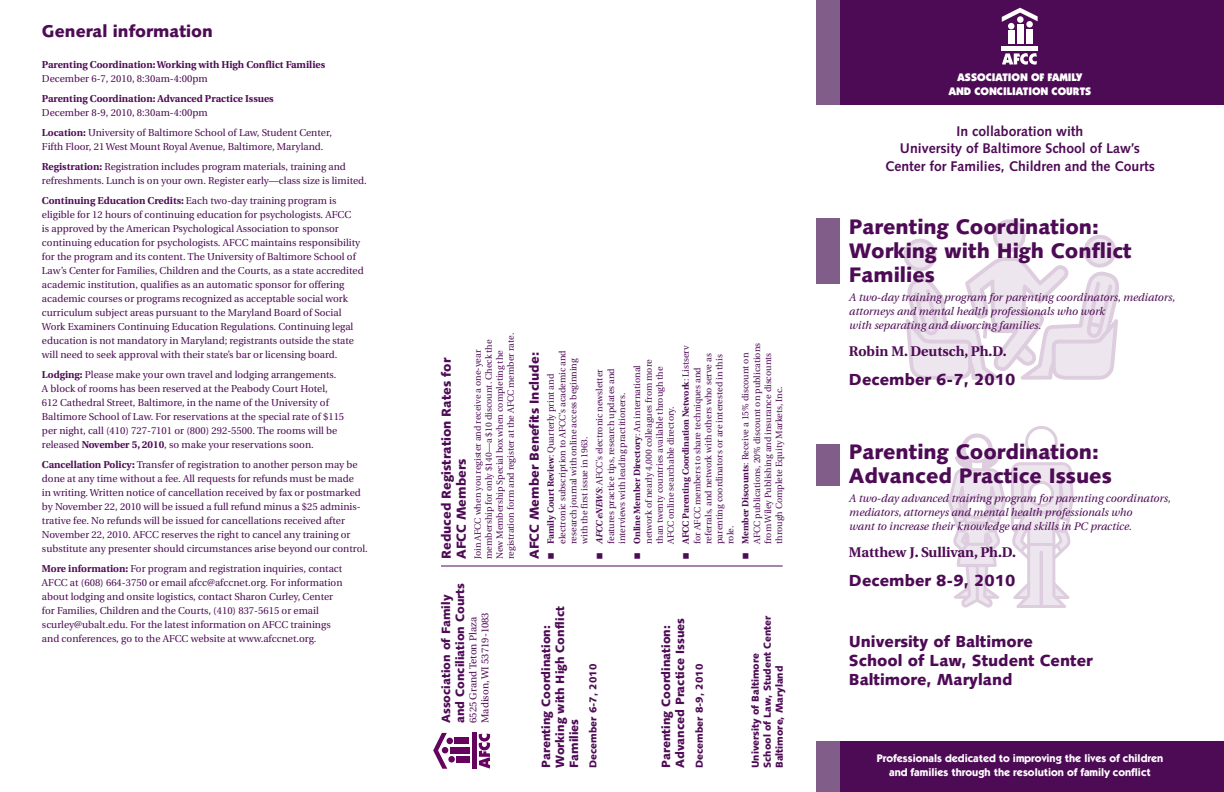
<style>
.page{position:relative;width:1224px;height:792px;background:#fff}
.page>*{position:absolute;margin:0;border:0;box-sizing:border-box;transform-origin:0 0}
.t1{font:900 21px/24px "Syntax";color:#4e0b55}
.t2{font:900 17px "Syntax";color:#4e0b55}
.t3{font:900 16px/19px "Syntax";color:#4e0b55}
.t4{font:700 14px/18px "Syntax";color:#4e0b55;text-align:center}
.t5{font:700 14px "Utopia";color:#4e0b55}
.t6{font:900 13px/15px "Syntax";color:#4e0b55}
.t7{font:900 12px/14px "Syntax";color:#4e0b55}
.t8{font:italic 11px/14px "Utopia";color:#4e0b55}
.t9{font:700 11px/14px "Itc Kabel";color:#fff;text-align:center}
.t10{font:900 11px/14px "Itc Kabel";color:#fff;text-align:center}
.t11{font:10px/14px "Utopia";color:#4e0b55}
.t12{font:700 10px "Utopia";color:#4e0b55}
.t13{font:900 10px/12px "Syntax";color:#4e0b55}
.t14{font:9px/11.2px "Utopia";color:#4e0b55}
.s1{font-weight:700}
.s2{font-weight:700;font-style:italic}
</style>
<div class="page">
<svg style="left:948px;top:426px;width:126px;height:182px"></svg>
<svg style="left:904px;top:219px;width:215px;height:161px"></svg>
<div style="left:816px;top:0;width:408px;height:105px;background:#4e0b55"></div>
<div style="left:816px;top:218px;width:24px;height:66px;background:#805e89"></div>
<div style="left:816px;top:444px;width:24px;height:42px;background:#805e89"></div>
<div style="left:816px;top:0;width:24px;height:105px;background:#805e89"></div>
<div style="left:816px;top:741px;width:408px;height:51px;background:#4e0b55"></div>
<div style="left:816px;top:741px;width:24px;height:51px;background:#805e89"></div>
<hr style="left:472px;top:733px;width:4px;height:36px;background:#65035f">
<svg style="left:479px;top:734px;width:11px;height:35px"></svg>
<div style="left:450px;top:747px;width:19px;height:6px;background:#65035f"></div>
<div style="left:456px;top:756px;width:13px;height:7px;background:#65035f"></div>
<div style="left:454px;top:738px;width:15px;height:6px;background:#65035f"></div>
<svg style="left:433px;top:733px;width:20px;height:36px"></svg>
<div style="left:448px;top:756px;width:7px;height:7px;background:#65035f;border-radius:50%"></div>
<hr style="left:441px;top:566px;width:342px;height:1px;background:#4e0b55">
<div style="left:1002px;top:46px;width:36px;height:5px;background:#fff"></div>
<svg style="left:1002px;top:8px;width:36px;height:14px"></svg>
<svg style="left:1002px;top:53px;width:35px;height:12px"></svg>
<div style="left:1017px;top:24px;width:7px;height:20px;background:#fff"></div>
<div style="left:1008px;top:31px;width:7px;height:13px;background:#fff"></div>
<div style="left:1027px;top:29px;width:6px;height:15px;background:#fff"></div>
<div style="left:1017px;top:16px;width:7px;height:7px;background:#fff;border-radius:50%"></div>
<div style="left:1026px;top:21px;width:7px;height:7px;background:#fff;border-radius:50%"></div>
<div style="left:1008px;top:23px;width:7px;height:6px;background:#fff;border-radius:50%"></div>
<h2 class="t2" style="left:42px;top:24px;width:173px">General information</h2>
<p class="t12" style="left:42px;top:61px;width:285px">Parenting Coordination:Working with High Conflict Families</p>
<p class="t11" style="left:42px;top:73px;width:167px">December 6-7, 2010, 8:30am-4:00pm</p>
<p class="t12" style="left:42px;top:95px;width:233px">Parenting Coordination: Advanced Practice Issues</p>
<p class="t11" style="left:42px;top:104px;width:292px;line-height:20px">December 8-9, 2010, 8:30am-4:00pm<br><span class="s1">Location:</span> University of Baltimore School of Law, Student Center,</p>
<p class="t11" style="left:42px;top:138px;width:305px;line-height:20px">Fifth Floor, 21 West Mount Royal Avenue, Baltimore, Maryland.<br><span class="s1">Registration:</span> Registration includes program materials, training and</p>
<p class="t11" style="left:42px;top:172px;width:326px;line-height:20px">refreshments. Lunch is on your own. Register early—class size is limited.<br><span class="s1">Continuing Education Credits:</span> Each two-day training program is</p>
<p class="t11" style="left:42px;top:209px;width:323px">eligible for 12 hours of continuing education for psychologists. AFCC<br>is approved by the American Psychological Association to sponsor continuing education for psychologists. AFCC maintains responsibility for the program and its content. The University of Baltimore School of Law’s Center for Families, Children and the Courts, as a state accredited academic institution, qualifies as an automatic sponsor for offering academic courses or programs recognized as acceptable social work curriculum subject areas pursuant to the Maryland Board of Social Work Examiners Continuing Education Regulations. Continuing legal education is not mandatory in Maryland; registrants outside the state will need to seek approval with their state’s bar or licensing board.</p>
<p class="t11" style="left:42px;top:369px;width:304px"><span class="s1">Lodging:</span> Please make your own travel and lodging arrangements.<br>A block of rooms has been reserved at the Peabody Court Hotel, 612 Cathedral Street, Baltimore, in the name of the University of Baltimore School of Law. For reservations at the special rate of $115 per night, call (410) 727-7101 or (800) 292-5500. The rooms will be released <span class="s1">November 5, 2010</span>, so make your reservations soon.</p>
<p class="t11" style="left:42px;top:459px;width:327px"><span class="s1">Cancellation Policy:</span> Transfer of registration to another person may be done at any time without a fee. All requests for refunds must be made<br>in writing. Written notice of cancellation received by fax or postmarked by November 22, 2010 will be issued a full refund minus a $25 adminis&shy;trative fee. No refunds will be issued for cancellations received after November 22, 2010. AFCC reserves the right to cancel any training or substitute any presenter should circumstances arise beyond our control.</p>
<p class="t11" style="left:42px;top:563px;width:302px"><span class="s1">More information:</span> For program and registration inquiries, contact AFCC at (608) 664-3750 or email afcc@afccnet.org. For information about lodging and onsite logistics, contact Sharon Curley, Center for Families, Children and the Courts, (410) 837-5615 or email scurley@ubalt.edu. For the latest information on AFCC trainings and conferences, go to the AFCC website at www.afccnet.org.</p>
<h3 class="t6" style="left:440px;top:559px;width:203px;rotate:-90deg">Reduced Registration Rates for<br>AFCC Members</h3>
<p class="t14" style="left:473px;top:559px;width:227px;rotate:-90deg">Join AFCC when you register and receive a one-year membership for only $140—a $10 discount. Check the New Membership Special box when completing the registration form and register at the AFCC member rate.</p>
<h3 class="t6" style="left:528px;top:559px;width:208px;rotate:-90deg">AFCC Member Benefits Include:</h3>
<p class="t14" style="left:546px;top:544px;width:195px;text-indent:-15px;rotate:-90deg">■ <span class="s1">Family Court Review</span>: Quarterly print and electronic subscription to AFCC’s academic and research journal with online access beginning with the first issue in 1963.</p>
<p class="t14" style="left:681px;top:544px;width:200px;text-indent:-15px;rotate:-90deg">■ <span class="s1">AFCC Parenting Coordination Network</span>: Listserv for AFCC members to share techniques and referrals, and network with others who serve as parenting coordinators or are interested in this role.</p>
<p class="t14" style="left:741px;top:544px;width:203px;text-indent:-15px;rotate:-90deg">■ <span class="s1">Member Discounts</span>: Receive a 15% discount on AFCC publications, 20% discount on publications from Wiley Publishing and insurance discounts through Complete Equity Markets, Inc.</p>
<p class="t14" style="left:594px;top:544px;width:177px;text-align:justify;text-indent:-15px;rotate:-90deg">■ <span class="s2">AFCCeNEWS</span>: AFCC’s electronic newsletter features practice tips, research updates and interviews with leading practitioners.</p>
<p class="t14" style="left:632px;top:544px;width:186px;text-indent:-15px;rotate:-90deg">■ <span class="s1">Online Member Directory</span>: An international network of nearly 4,000 colleagues from more than twenty countries available through the AFCC online searchable directory.</p>
<p class="t7" style="left:440px;top:723px;width:141px;rotate:-90deg">Association of Family and Conciliation Courts</p>
<p class="t11" style="left:468px;top:723px;width:112px;line-height:12px;rotate:-90deg">6525 Grand Teton Plaza<br>Madison, WI 53719-1083</p>
<p class="t7" style="left:540px;top:768px;width:163px;rotate:-90deg">Parenting Coordination:<br>Working with High Conflict<br>Families</p>
<p class="t13" style="left:588px;top:768px;width:106px;rotate:-90deg">December 6-7, 2010</p>
<p class="t7" style="left:660px;top:768px;width:152px;rotate:-90deg">Parenting Coordination:<br>Advanced Practice Issues</p>
<p class="t13" style="left:694px;top:768px;width:106px;rotate:-90deg">December 8-9, 2010</p>
<p class="t13" style="left:750px;top:768px;width:154px;rotate:-90deg">University of Baltimore<br>School of Law, Student Center<br>Baltimore, Maryland</p>
<p class="t10" style="left:949px;top:71px;width:144px">ASSOCIATION OF FAMILY<br>AND CONCILIATION COURTS</p>
<h3 class="t4" style="left:885px;top:123px;width:271px">In collaboration with<br>University of Baltimore School of Law’s<br>Center for Families, Children and the Courts</h3>
<h1 class="t1" style="left:849px;top:217px;width:284px">Parenting Coordination:<br>Working with High Conflict<br>Families</h1>
<p class="t8" style="left:849px;top:292px;width:328px">A two-day training program for parenting coordinators, mediators, attorneys and mental health professionals who work<br>with separating and divorcing families.</p>
<h3 class="t5" style="left:849px;top:345px;width:159px">Robin M. Deutsch, Ph.D.</h3>
<h3 class="t3" style="left:849px;top:372px;width:168px">December 6-7, 2010</h3>
<h1 class="t1" style="left:849px;top:442px;width:264px">Parenting Coordination:<br>Advanced Practice Issues</h1>
<p class="t8" style="left:849px;top:493px;width:323px">A two-day advanced training program for parenting coordinators, mediators, attorneys and mental health professionals who<br>want to increase their knowledge and skills in PC practice.</p>
<h3 class="t5" style="left:849px;top:546px;width:169px">Matthew J. Sullivan, Ph.D.</h3>
<h3 class="t3" style="left:849px;top:573px;width:168px">December 8-9, 2010</h3>
<h3 class="t3" style="left:849px;top:634px;width:245px">University of Baltimore<br>School of Law, Student Center<br>Baltimore, Maryland</h3>
<p class="t9" style="left:877px;top:752px;width:288px">Professionals dedicated to improving the lives of children and families through the resolution of family conflict</p>
</div>
